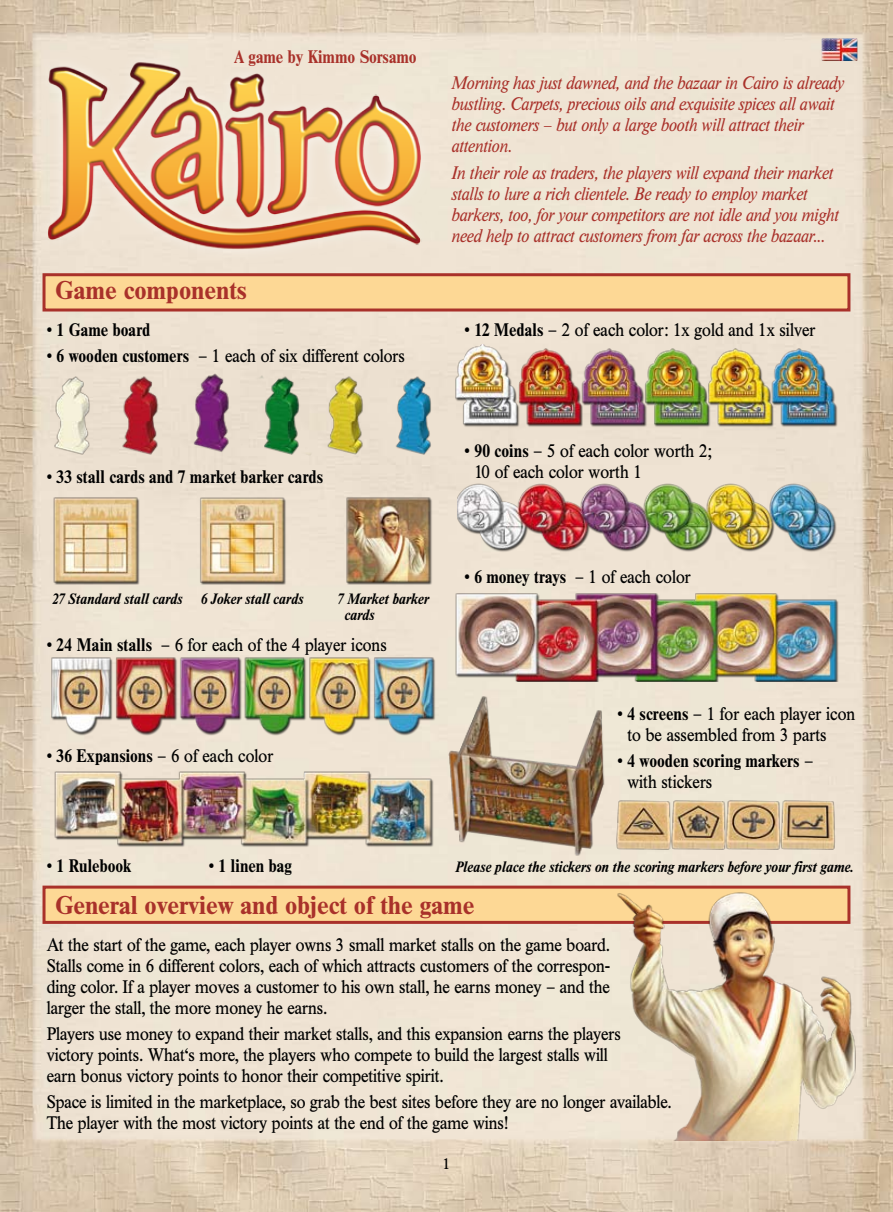
<style>
.page{position:relative;width:893px;height:1212px;background:#fff}
.page>*{position:absolute;margin:0;border:0;box-sizing:border-box;transform-origin:0 0}
.t1{font:700 25.5px "Times BQ";color:#a9312a}
.t2{font:18px/21px "Times BQ";letter-spacing:-.005em;color:#000;scale:.9 1}
.t3{font:italic 18px/21px "Times BQ";color:#a9312a;scale:.9 1}
.t4{font:700 18px/21px "Times BQ";letter-spacing:.005em;color:#000;scale:.9 1}
.t5{font:700 18px "Times BQ";color:#a9312a;scale:.9 1}
.t6{font:italic 700 15px/15.8px "Times BQ";color:#000;scale:.9 1}
.t7{font:15px "Times BQ";color:#000}
.s1{font-weight:700}
.s2{font-weight:400}
</style>
<div class="page">
<img style="left:0;top:0;width:893px;height:1212px">
<div style="left:43px;top:273px;width:807px;height:38px;background:#fdd895;border:3px solid #a9312a"></div>
<div style="left:43px;top:885px;width:807px;height:39px;background:#fdd895;border:3px solid #a9312a"></div>
<img style="left:47px;top:369px;width:391px;height:90px">
<img style="left:47px;top:654px;width:391px;height:82px">
<img style="left:47px;top:763px;width:391px;height:89px">
<img style="left:451px;top:344px;width:391px;height:89px">
<img style="left:458px;top:481px;width:382px;height:77px">
<img style="left:451px;top:592px;width:391px;height:90px">
<img style="left:446px;top:694px;width:391px;height:170px">
<img style="left:47px;top:495px;width:391px;height:89px">
<img style="left:611px;top:890px;width:271px;height:250px">
<img style="left:34px;top:48px;width:400px;height:215px">
<img style="left:821px;top:38px;width:36px;height:23px">
<p class="t5" style="left:234px;top:46px;width:204px">A game by Kimmo Sorsamo</p>
<h1 class="t1" style="left:55px;top:275px;width:193px">Game components</h1>
<p class="t4" style="left:47px;top:319px;width:117px">• 1 Game board</p>
<p class="t2" style="left:47px;top:346px;width:399px"><span class="s1">• 6 wooden customers</span> – 1 each of six different colors</p>
<p class="t4" style="left:47px;top:467px;width:309px">• 33 stall cards and 7 market barker cards</p>
<p class="t3" style="left:451px;top:73px;width:437px">Morning has just dawned, and the bazaar in Cairo is already bustling. Carpets, precious oils and exquisite spices all await the customers – but only a large booth will attract their attention.</p>
<p class="t3" style="left:451px;top:162px;width:432px">In their role as traders, the players will expand their market stalls to lure a rich clientele. Be ready to employ market barkers, too, for your competitors are not idle and you might need help to attract customers from far across the bazaar...</p>
<p class="t2" style="left:465px;top:320px;width:392px"><span class="s1">• 12 Medals</span> – 2 of each color: 1x gold and 1x silver</p>
<p class="t2" style="left:474px;top:440px;width:265px;text-indent:-10px"><span class="s1">• 90 coins</span> – 5 of each color worth 2;<br>10 of each color worth 1</p>
<p class="t6" style="left:52px;top:591px;width:281px">27 Standard stall cards 6 Joker stall cards</p>
<p class="t6" style="left:344px;top:591px;width:95px;text-indent:-7px">7 Market barker cards</p>
<p class="t2" style="left:47px;top:635px;width:379px"><span class="s1">• 24 Main stalls</span> – 6 for each of the 4 player icons</p>
<p class="t4" style="left:47px;top:745px;width:253px">• 36 Expansions <span class="s2">– 6 of each color</span></p>
<p class="t2" style="left:465px;top:566px;width:253px"><span class="s1">• 6 money trays</span> – 1 of each color</p>
<p class="t2" style="left:627px;top:703px;width:255px;text-indent:-10px"><span class="s1">• 4 screens</span> – 1 for each player icon to be assembled from 3 parts</p>
<p class="t4" style="left:627px;top:750px;width:208px;text-indent:-10px">• 4 wooden scoring markers <span class="s2">– with stickers</span></p>
<p class="t4" style="left:47px;top:855px;width:95px">• 1 Rulebook</p>
<p class="t4" style="left:209px;top:855px;width:94px">• 1 linen bag</p>
<h1 class="t1" style="left:55px;top:890px;width:421px">General overview and object of the game</h1>
<p class="t2" style="left:47px;top:934px;width:628px;text-align:justify">At the start of the game, each player owns 3 small market stalls on the game board.<br>Stalls come in 6 different colors, each of which attracts customers of the correspon&shy;ding color. If a player moves a customer to his own stall, he earns money – and the larger the stall, the more money he earns.</p>
<p class="t2" style="left:47px;top:1023px;width:639px">Players use money to expand their market stalls, and this expansion earns the players victory points. What‘s more, the players who compete to build the largest stalls will earn bonus victory points to honor their competitive spirit.</p>
<p class="t2" style="left:47px;top:1091px;width:696px">Space is limited in the marketplace, so grab the best sites before they are no longer available.<br>The player with the most victory points at the end of the game wins!</p>
<p class="t6" style="left:455px;top:859px;width:444px">Please place the stickers on the scoring markers before your first game.</p>
<p class="t7" style="left:443px;top:1154px;width:9px">1</p>
</div>
